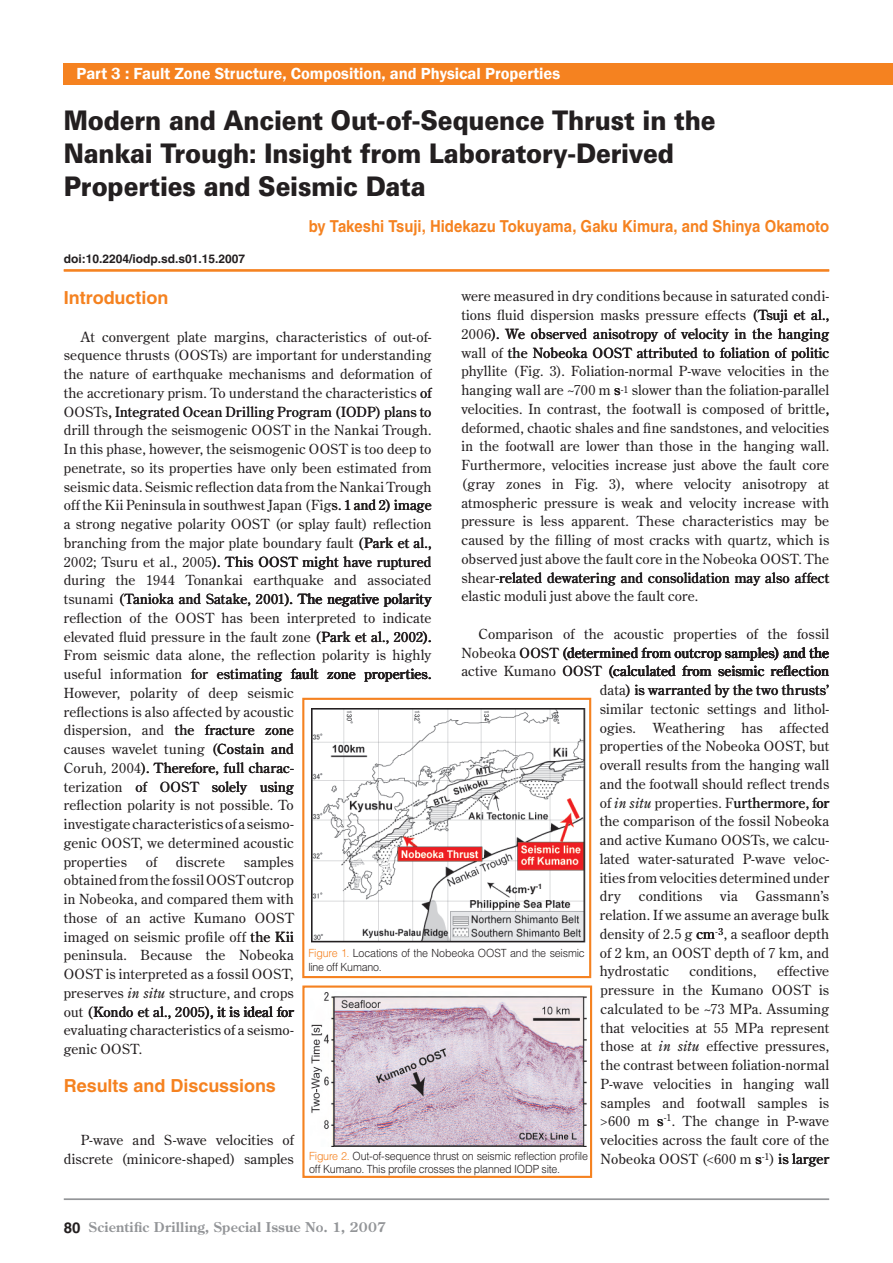
<style>
.page{position:relative;width:893px;height:1263px;background:#fff}
.page>*{position:absolute;margin:0;border:0;box-sizing:border-box;transform-origin:0 0}
.タイトル1__Title_1{font:900 27px/33px "Univers";letter-spacing:-.01em;color:#231f20;scale:.9 1}
.見出し_Sub-Heading{font:700 18px "Helvetica LT Std";color:#f58220}
.t1{font:600 16.5px "Franklin Gothic";color:#fff}
.著者1__Author_in_Headi{font:700 16.5px "Helvetica LT Std";color:#f58220;scale:.9 1}
.本文_Article_w__indent{font:13.8px/18.8px "Century Old Style Std";letter-spacing:.015em;color:#231f20;text-align:justify}
.t2{font:700 13.5px "Century Old Style Std";letter-spacing:.015em;color:#939598}
.doi{font:700 12px "Helvetica LT Std";color:#231f20}
.SD_Figure_Captions{font:300 11.25px/13.5px "Helvetica LT Std";letter-spacing:-.02em;color:#231f20;scale:.95 1}
.見出しSub-Heading_after{font:700 10.5px "Helvetica LT Std";color:#231f20}
.s1{font-style:italic}
.s2{color:#f58220}
.s3{font-family:"Helvetica LT Std";font-size:15px;color:#231f20}
</style>
<div class="page">
<div style="left:302px;top:698px;width:289px;height:280px;border:2px solid #f58220"></div>
<img style="left:311px;top:708px;width:275px;height:235px">
<hr style="left:64px;top:1198px;width:765px;height:2px;background:#939598">
<div style="left:302px;top:985px;width:290px;height:193px;border:2px solid #f58220"></div>
<img style="left:311px;top:992px;width:276px;height:155px">
<hr style="left:64px;top:269px;width:765px;height:2px;background:#f58220">
<div style="left:64px;top:64px;width:829px;height:21px;background:#f58220"></div>
<p class="t1" style="left:386px;top:63px;width:172px">and Physical Properties</p>
<p class="タイトル1__Title_1" style="left:64px;top:103px;width:726px">Modern and Ancient Out-of-Sequence Thrust in the<br>Nankai Trough: Insight from Laboratory-Derived<br>Properties and Seismic Data</p>
<p class="t1" style="left:77px;top:63px;width:485px">Part 3 : Fault Zone Structure, Composition, and Physical Properties</p>
<p class="著者1__Author_in_Headi" style="left:309px;top:216px;width:580px">by Takeshi Tsuji, Hidekazu Tokuyama, Gaku Kimura, and Shinya Okamoto</p>
<p class="doi" style="left:64px;top:252px;width:183px">doi:10.2204/iodp.sd.s01.15.2007</p>
<p class="見出し_Sub-Heading" style="left:64px;top:287px;width:106px">Introduction</p>
<p class="本文_Article_w__indent" style="left:64px;top:327px;width:369px;text-align:left;text-indent:17px">At convergent plate margins, characteristics of out-of&shy;sequence thrusts (OOSTs) are important for understanding the nature of earthquake mechanisms and deformation of the accretionary prism. To understand the characteristics of OOSTs, Integrated Ocean Drilling Program (IODP) plans to drill through the seismogenic OOST in the Nankai Trough.<br>In this phase, however, the seismogenic OOST is too deep to penetrate, so its properties have only been estimated from seismic data. Seismic reflection data from the Nankai Trough off the Kii Peninsula in southwest Japan (Figs. 1 and 2) image a strong negative polarity OOST (or splay fault) reflection branching from the major plate boundary fault (Park et al., 2002; Tsuru et al., 2005). This OOST might have ruptured during the 1944 Tonankai earthquake and associated tsunami (Tanioka and Satake, 2001). The negative polarity reflection of the OOST has been interpreted to indicate elevated fluid pressure in the fault zone (Park et al., 2002).<br>From seismic data alone, the reflection polarity is highly useful information for estimating fault zone properties.<br>However, polarity of deep seismic<br>reflections is also affected by acoustic<br>dispersion, and the fracture zone<br>causes wavelet tuning (Costain and<br>Coruh<span class="s1">,</span> 2004). Therefore, full charac-<br>terization of OOST solely using<br>reflection polarity is not possible. To<br>investigate characteristics of a seismo-<br>genic OOST, we determined acoustic<br>properties</p>
<p class="本文_Article_w__indent" style="left:461px;top:287px;width:369px;text-align:left">were measured in dry conditions because in saturated condi&shy;tions fluid dispersion masks pressure effects (Tsuji et al., 2006). We observed anisotropy of velocity in the hanging wall of the Nobeoka OOST attributed to foliation of politic phyllite (Fig. 3). Foliation-normal P-wave velocities in the hanging wall are ~700 m <sup>-1</sup> slower than the foliation-parallel velocities. In contrast, the footwall is composed of brittle deformed, chaotic shales and fine sandstones, and velocities in the footwall are lower than those in the hanging wall.<br>Furthermore, velocities increase just above the fault core (gray zones in Fig. 3), where velocity anisotropy at atmospheric pressure is weak and velocity increase with pressure is less apparent. These characteristics may be caused by the filling of most cracks with quartz, which is observed just above the fault core in the Nobeoka OOST. The shear-related dewatering and consolidation may also affect elastic moduli just above the fault core.</p>
<p class="本文_Article_w__indent" style="left:478px;top:624px;width:352px">Comparison of the acoustic properties of the fossil</p>
<p class="本文_Article_w__indent" style="left:461px;top:643px;width:369px">Nobeoka OOST (determined from outcrop samples and the</p>
<p class="本文_Article_w__indent" style="left:461px;top:662px;width:369px">active Kumano OOST (calculated from seismic reflection</p>
<p class="本文_Article_w__indent" style="left:600px;top:680px;width:231px">data is warranted by the two thrusts’</p>
<p class="本文_Article_w__indent" style="left:600px;top:699px;width:231px">similar tectonic settings and lithol-</p>
<p class="本文_Article_w__indent" style="left:600px;top:718px;width:231px">ogies. Weathering has affected</p>
<p class="本文_Article_w__indent" style="left:600px;top:737px;width:231px">properties of the Nobeoka OOST, but</p>
<p class="本文_Article_w__indent" style="left:600px;top:755px;width:231px">overall results from the hanging wall</p>
<p class="本文_Article_w__indent" style="left:600px;top:774px;width:231px">and the footwall should reflect trends</p>
<p class="本文_Article_w__indent" style="left:600px;top:793px;width:231px">of <span class="s1">in situ</span> properties. Furthermore, for</p>
<p class="本文_Article_w__indent" style="left:600px;top:812px;width:231px">the comparison of the fossil Nobeoka</p>
<p class="本文_Article_w__indent" style="left:600px;top:830px;width:231px">and active Kumano OOSTs, we calcu-</p>
<p class="本文_Article_w__indent" style="left:600px;top:849px;width:231px">lated water-saturated P-wave veloc-</p>
<p class="本文_Article_w__indent" style="left:600px;top:868px;width:231px">ities from velocities determined under</p>
<p class="本文_Article_w__indent" style="left:600px;top:887px;width:23px">dry</p>
<p class="本文_Article_w__indent" style="left:639px;top:887px;width:65px">conditions</p>
<p class="本文_Article_w__indent" style="left:720px;top:887px;width:19px">via</p>
<p class="本文_Article_w__indent" style="left:64px;top:852px;width:232px;text-indent:180px">samples obtained from the fossil OOST outcrop in Nobeoka, and compared them with those of an active Kumano OOST imaged on seismic profile off the Kii peninsula. Because the Nobeoka OOST is interpreted as a fossil OOST, preserves <span class="s1">in situ</span> structure, and crops out (Kondo et al., 2005), it is ideal for evaluating characteristics of a seismo&shy;genic OOST.</p>
<p class="見出し_Sub-Heading" style="left:64px;top:1074px;width:214px">Results and Discussions</p>
<p class="本文_Article_w__indent" style="left:146px;top:852px;width:13px">of</p>
<p class="本文_Article_w__indent" style="left:176px;top:852px;width:51px">discrete</p>
<p class="見出しSub-Heading_after" style="left:527px;top:882px;width:17px">∙y<sup>-1</sup></p>
<p class="本文_Article_w__indent" style="left:600px;top:887px;width:231px;text-indent:156px">Gassmann’s relation. If we assume an average bulk density of 2.5 g</p>
<p class="本文_Article_w__indent" style="left:600px;top:924px;width:231px;text-indent:116px"><sup>-</sup> , a seafloor depth of 2 km, an OOST depth of 7 km, and hydrostatic</p>
<p class="SD_Figure_Captions" style="left:308px;top:946px;width:293px"><span class="s2">Figure 1.</span> Locations of the Nobeoka OOST and the seismic line off Kumano.</p>
<p class="本文_Article_w__indent" style="left:689px;top:962px;width:69px">conditions,</p>
<p class="本文_Article_w__indent" style="left:601px;top:962px;width:230px;text-indent:176px">effective pressure in the Kumano OOST is calculated to be ~73 MPa. Assuming that velocities at 55 MPa represent those at <span class="s1">in situ</span> effective pressures, the contrast between foliation-normal P-wave velocities in hanging wall samples and footwall samples is &gt;600 m</p>
<p class="本文_Article_w__indent" style="left:601px;top:1112px;width:230px;text-indent:64px"><sup>-1</sup>. The change in P-wave velocities across the fault core of the Nobeoka OOST (&lt;600 m <sup>-1</sup>) is larger</p>
<p class="本文_Article_w__indent" style="left:64px;top:1131px;width:232px;text-align:right">P-wave and S-wave velocities of discrete (minicore-shaped) samples</p>
<p class="SD_Figure_Captions" style="left:309px;top:1149px;width:295px"><span class="s2">Figure 2.</span> Out-of-sequence thrust on seismic reflection profile off Kumano. This profile crosses the planned IODP site.</p>
<p class="t2" style="left:64px;top:1218px;width:324px"><span class="s3">80</span> Scientific Drilling, Special Issue No. 1, 2007</p>
</div>
